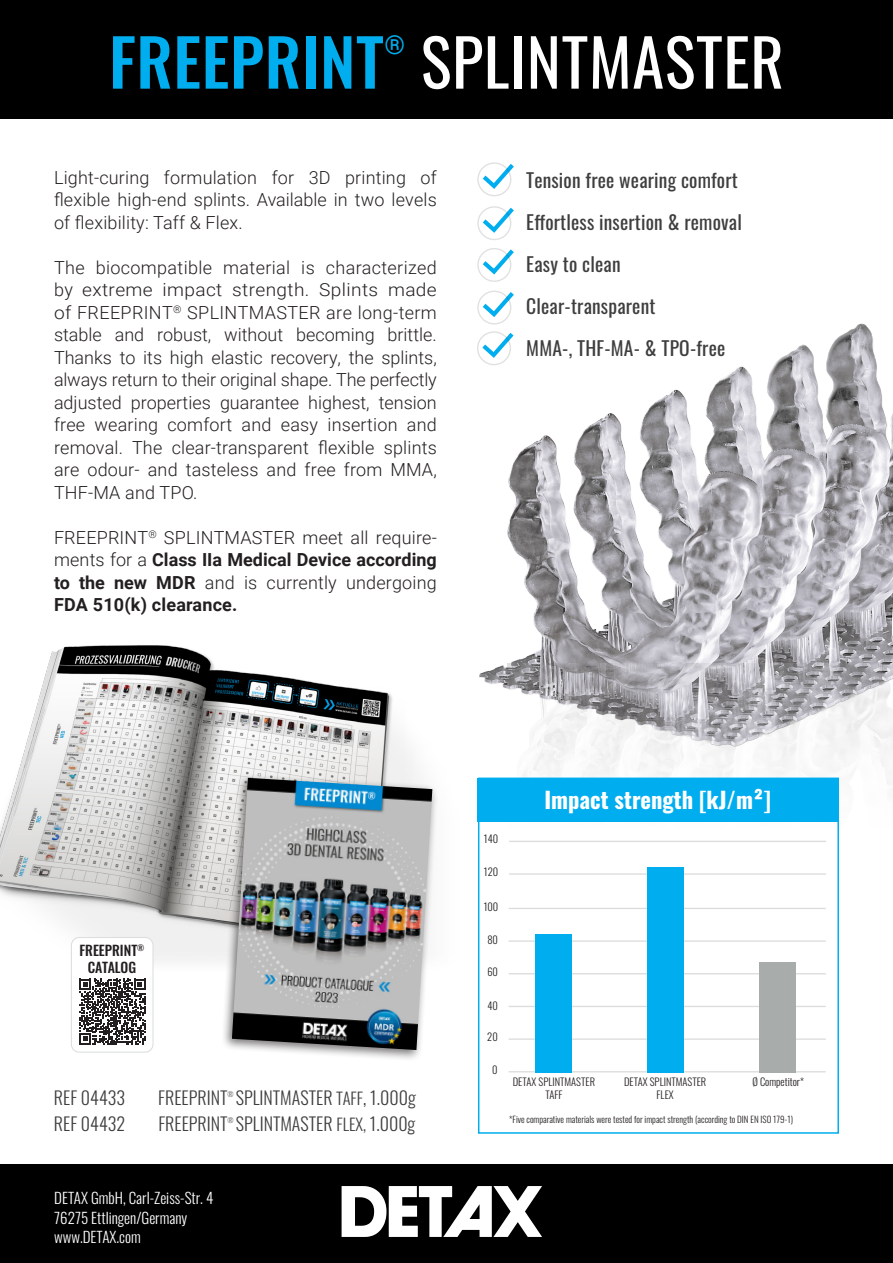
<style>
.page{position:relative;width:893px;height:1263px;background:#fff}
.page>*{position:absolute;margin:0;border:0;box-sizing:border-box;transform-origin:0 0}
.Text_Produkt_dt{font:64.65px "Oswald";letter-spacing:.01em;color:#fff}
.Text_Produkt_dt-2{font:500 64.65px "Oswald";letter-spacing:.01em;color:#00aeef}
.Text_Produkt_dt-3{font:26.25px "Roboto";color:#00aeef}
.t1{font:700 22.5px "Oswald";color:#fff}
.Text_Produkt_dt-4{font:19.5px "Oswald";letter-spacing:.01em;color:#3e3e3f}
.t2{font:300 18px/22.5px "Roboto";letter-spacing:.01em;color:#231f20;text-align:justify}
.t3{font:300 18px "Oswald";color:#3e3e3f}
.t4{font:300 15px "Oswald";color:#fff}
.Text_Produkt_dt-5{font:500 13.95px "Oswald";color:#231f20}
.t5{font:300 10.5px "Oswald";color:#231f20}
.t6{font:300 9px "Oswald";color:#231f20}
.t7{font:300 7.05px "Oswald";color:#3e3e3f}
.s1{font-weight:700}
.s2{font-size:16.5px}
</style>
<div class="page">
<div style="left:0;top:0;width:893px;height:119px;background:#000"></div>
<div style="left:0;top:1164px;width:893px;height:99px;background:#000"></div>
<svg style="left:342px;top:1186px;width:200px;height:51px"></svg>
<svg style="left:479px;top:164px;width:35px;height:28px"></svg>
<div style="left:477px;top:162px;width:34px;height:34px;border:1px solid #231f20;border-radius:50%"></div>
<svg style="left:479px;top:207px;width:35px;height:29px"></svg>
<div style="left:477px;top:206px;width:34px;height:34px;border:1px solid #231f20;border-radius:50%"></div>
<svg style="left:479px;top:248px;width:35px;height:29px"></svg>
<div style="left:477px;top:248px;width:34px;height:34px;border:1px solid #231f20;border-radius:50%"></div>
<svg style="left:479px;top:290px;width:35px;height:26px"></svg>
<div style="left:477px;top:291px;width:34px;height:33px;border:1px solid #231f20;border-radius:50%"></div>
<img style="left:477px;top:316px;width:416px;height:373px">
<img style="left:507px;top:663px;width:386px;height:246px">
<img style="left:0;top:595px;width:484px;height:366px">
<div style="left:71px;top:937px;width:82px;height:115px;background:#fff;border-radius:8px"></div>
<div style="left:71px;top:937px;width:83px;height:116px;border:1px solid #dcdddf;border-radius:8px"></div>
<svg style="left:80px;top:979px;width:65px;height:65px"></svg>
<div style="left:221px;top:773px;width:217px;height:289px;background:#231f20;opacity:.6"></div>
<img style="left:232px;top:778px;width:200px;height:272px">
<div style="left:478px;top:778px;width:361px;height:44px;background:#00aeef"></div>
<hr style="left:509px;top:1071px;width:317px;height:1px;background:#000001">
<hr style="left:509px;top:1038px;width:317px;height:2px;background:#000001">
<hr style="left:509px;top:1006px;width:317px;height:1px;background:#000001">
<hr style="left:509px;top:973px;width:317px;height:1px;background:#000001">
<hr style="left:509px;top:940px;width:317px;height:2px;background:#000001">
<hr style="left:509px;top:908px;width:317px;height:1px;background:#000001">
<hr style="left:509px;top:873px;width:317px;height:2px;background:#000001">
<hr style="left:509px;top:841px;width:317px;height:1px;background:#000001">
<div style="left:647px;top:867px;width:37px;height:205px;background:#00aeef"></div>
<div style="left:759px;top:962px;width:37px;height:110px;background:#a8adac"></div>
<div style="left:535px;top:934px;width:37px;height:138px;background:#00aeef"></div>
<div style="left:478px;top:777px;width:361px;height:357px;border:2px solid #00aeef"></div>
<p class="Text_Produkt_dt-2" style="left:109px;top:29px;width:276px">FREEPRINT</p>
<p class="Text_Produkt_dt-3" style="left:384px;top:26px;width:22px">®</p>
<p class="Text_Produkt_dt" style="left:421px;top:5px;width:365px">SPLINTMASTER</p>
<p class="t2" style="left:54px;top:165px;width:384px">Light-curing formulation for 3D printing of flexible high-end splints. Available in two levels of flexibility: Taff &amp; Flex.</p>
<p class="t2" style="left:54px;top:255px;width:384px">The biocompatible material is characterized by extreme impact strength. Splints made of FREEPRINT<sup>®</sup> SPLINTMASTER are long-term stable and robust, without becoming brittle.<br>Thanks to its high elastic recovery, the splints, always return to their original shape. The perfectly adjusted properties guarantee highest, tension free wearing comfort and easy insertion and removal. The clear-transparent flexible splints are odour- and tasteless and free from MMA, THF-MA and TPO.</p>
<p class="t2" style="left:54px;top:525px;width:384px">FREEPRINT<sup>®</sup> SPLINTMASTER meet all require&shy;ments for a <span class="s1">Class IIa Medical Device according to the new MDR</span> and is currently undergoing <span class="s1">FDA 510(k) clearance.</span></p>
<p class="Text_Produkt_dt-4" style="left:526px;top:162px;width:213px">Tension free wearing comfort</p>
<p class="Text_Produkt_dt-4" style="left:526px;top:204px;width:217px">Effortless insertion &amp; removal</p>
<p class="Text_Produkt_dt-4" style="left:526px;top:246px;width:96px">Easy to clean</p>
<p class="Text_Produkt_dt-4" style="left:526px;top:288px;width:131px">Clear-transparent</p>
<p class="Text_Produkt_dt-4" style="left:526px;top:330px;width:200px">MMA-, THF-MA- &amp; TPO-free</p>
<p class="Text_Produkt_dt-5" style="left:79px;top:943px;width:67px">FREEPRINT<sup>®</sup></p>
<p class="Text_Produkt_dt-5" style="left:88px;top:960px;width:50px">CATALOG</p>
<p class="t3" style="left:54px;top:1082px;width:73px">REF 04433</p>
<p class="t3" style="left:158px;top:1082px;width:71px">FREEPRINT</p>
<p class="t7" style="left:227px;top:1087px;width:8px">®</p>
<p class="t3" style="left:236px;top:1082px;width:181px">SPLINTMASTER <span class="s2">TAFF</span>, 1.000g</p>
<p class="t3" style="left:54px;top:1108px;width:73px">REF 04432</p>
<p class="t3" style="left:158px;top:1108px;width:71px">FREEPRINT</p>
<p class="t7" style="left:228px;top:1114px;width:8px">®</p>
<p class="t3" style="left:236px;top:1108px;width:181px">SPLINTMASTER <span class="s2">FLEX,</span> 1.000g</p>
<p class="t4" style="left:54px;top:1185px;width:161px">DETAX GmbH, Carl-Zeiss-Str. 4</p>
<p class="t4" style="left:54px;top:1204px;width:135px">76275 Ettlingen/Germany</p>
<p class="t4" style="left:54px;top:1223px;width:88px">www.DETAX.com</p>
<p class="t5" style="left:484px;top:830px;width:16px">140</p>
<p class="t5" style="left:484px;top:863px;width:16px">120</p>
<p class="t5" style="left:484px;top:897px;width:16px">100</p>
<p class="t5" style="left:487px;top:930px;width:12px">80</p>
<p class="t5" style="left:487px;top:963px;width:12px">60</p>
<p class="t5" style="left:487px;top:996px;width:12px">40</p>
<p class="t5" style="left:487px;top:1028px;width:12px">20</p>
<p class="t5" style="left:492px;top:1060px;width:7px">0</p>
<p class="t1" style="left:544px;top:788px;width:228px">Impact strength [kJ/m²]</p>
<p class="t5" style="left:513px;top:1072px;width:84px">DETAX SPLINTMASTER</p>
<p class="t5" style="left:752px;top:1072px;width:53px">Ø Competitor*</p>
<p class="t5" style="left:545px;top:1085px;width:19px">TAFF</p>
<p class="t5" style="left:624px;top:1072px;width:84px">DETAX SPLINTMASTER</p>
<p class="t5" style="left:657px;top:1085px;width:19px">FLEX</p>
<p class="t6" style="left:509px;top:1111px;width:285px">*Five comparative materials were tested for impact strength (according to DIN EN ISO 179-1)</p>
</div>
